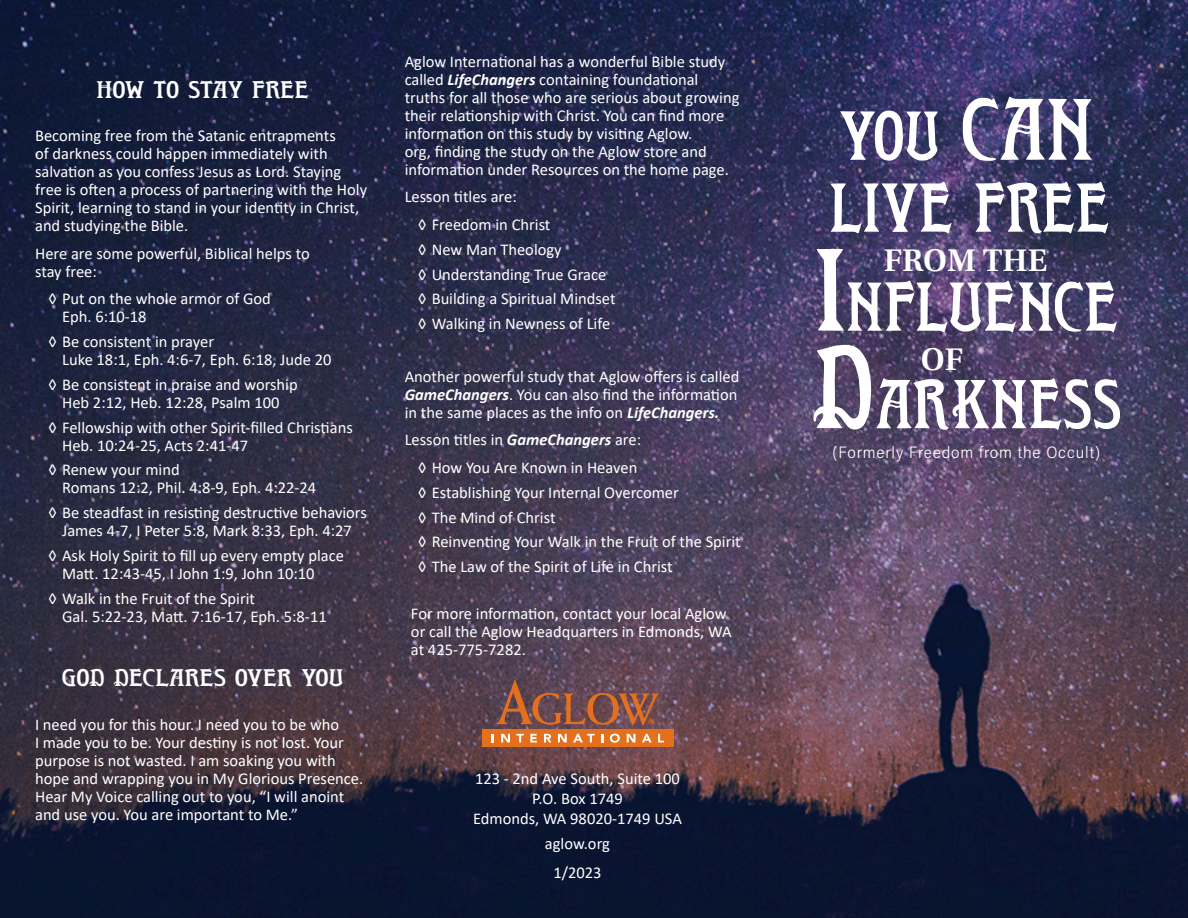
<style>
.page{position:relative;width:1188px;height:918px;background:#fff}
.page>*{position:absolute;margin:0;border:0;box-sizing:border-box;transform-origin:0 0}
.t1{font:69px/72px "WTR Roycroft";color:#fff}
.t2{font:600 33px "Utopia Std";color:#fff}
.t3{font:24px "WTR Roycroft";letter-spacing:-.01em;color:#fff;scale:1.2 1}
.t4{font:16.5px/18px "Calibri";color:#fff}
.t5{font:300 16.5px "Acumin Pro Semi Cond";letter-spacing:.05em;color:#fff}
.s1{font-weight:700;font-style:italic}
.s2{font-size:87px}
.s3{font-size:117px}
</style>
<div class="page">
<img style="left:0;top:0;width:1188px;height:918px">
<div style="left:482px;top:729px;width:192px;height:18px;background:#e4701e"></div>
<svg style="left:492px;top:734px;width:2px;height:8px"></svg>
<svg style="left:501px;top:734px;width:9px;height:8px"></svg>
<svg style="left:516px;top:734px;width:8px;height:8px"></svg>
<svg style="left:530px;top:734px;width:7px;height:8px"></svg>
<svg style="left:544px;top:734px;width:7px;height:8px"></svg>
<svg style="left:558px;top:734px;width:9px;height:8px"></svg>
<svg style="left:573px;top:734px;width:22px;height:8px"></svg>
<svg style="left:601px;top:734px;width:2px;height:8px"></svg>
<svg style="left:610px;top:734px;width:10px;height:9px"></svg>
<svg style="left:627px;top:734px;width:8px;height:8px"></svg>
<svg style="left:642px;top:734px;width:10px;height:8px"></svg>
<svg style="left:658px;top:734px;width:6px;height:8px"></svg>
<svg style="left:497px;top:680px;width:162px;height:45px;background:#815148"></svg>
<h3 class="t3" style="left:96px;top:80px;width:179px">HOW TO STAY FREE</h3>
<p class="t4" style="left:35px;top:126px;width:334px">Becoming free from the Satanic entrapments<br>of darkness could happen immediately with salvation as you confess Jesus as Lord. Staying free is often a process of partnering with the Holy Spirit, learning to stand in your identity in Christ, and studying the Bible.</p>
<p class="t4" style="left:35px;top:244px;width:276px">Here are some powerful, Biblical helps to stay free:</p>
<p class="t4" style="left:62px;top:289px;width:210px;text-indent:-13px">◊ Put on the whole armor of God<br>Eph. 6:10-18</p>
<p class="t4" style="left:62px;top:332px;width:271px;text-indent:-13px">◊ Be consistent in prayer<br>Luke 18:1, Eph. 4:6-7, Eph. 6:18, Jude 20</p>
<p class="t4" style="left:49px;top:375px;width:251px;text-align:center">◊ Be consistent in praise and worship<br>Heb 2:12, Heb. 12:28, Psalm 100</p>
<p class="t4" style="left:62px;top:418px;width:292px;text-indent:-13px">◊ Fellowship with other Spirit-filled Christians<br>Heb. 10:24-25, Acts 2:41-47</p>
<p class="t4" style="left:62px;top:461px;width:256px;text-indent:-13px">◊ Renew your mind<br>Romans 12:2, Phil. 4:8-9, Eph. 4:22-24</p>
<p class="t4" style="left:49px;top:503px;width:320px;text-align:center">◊ Be steadfast in resisting destructive behaviors<br>James 4-7, I Peter 5:8, Mark 8:33, Eph. 4:27</p>
<p class="t4" style="left:62px;top:546px;width:283px;text-indent:-13px">◊ Ask Holy Spirit to fill up every empty place<br>Matt. 12:43-45, I John 1:9, John 10:10</p>
<p class="t4" style="left:62px;top:589px;width:266px;text-indent:-13px">◊ Walk in the Fruit of the Spirit<br>Gal. 5:22-23, Matt. 7:16-17, Eph. 5:8-11</p>
<h3 class="t3" style="left:62px;top:669px;width:236px">GOD DECLARES OVER YOU</h3>
<p class="t4" style="left:35px;top:715px;width:330px">I need you for this hour. I need you to be who<br>I made you to be. Your destiny is not lost. Your purpose is not wasted. I am soaking you with hope and wrapping you in My Glorious Presence.<br>Hear My Voice calling out to you, “I will anoint and use you. You are important to Me.”</p>
<p class="t4" style="left:405px;top:52px;width:336px">Aglow International has a wonderful Bible study called <span class="s1">LifeChangers</span> containing foundational truths for all those who are serious about growing their relationship with Christ. You can find more information on this study by visiting Aglow.<br>org, finding the study on the Aglow store and information under Resources on the home page.</p>
<p class="t4" style="left:418px;top:183px;width:134px;line-height:27.8px;text-indent:-13px">Lesson titles are:<br>◊ Freedom in Christ</p>
<p class="t4" style="left:418px;top:237px;width:199px;line-height:24.8px">◊ New Man Theology<br>◊ Understanding True Grace ◊ Building a Spiritual Mindset ◊ Walking in Newness of Life</p>
<p class="t4" style="left:405px;top:367px;width:336px;text-align:justify">Another powerful study that Aglow offers is called <span class="s1">GameChangers</span>. You can also find the information in the same places as the info on <span class="s1">LifeChangers.</span></p>
<p class="t4" style="left:405px;top:426px;width:238px;line-height:27.8px;text-align:center">Lesson titles in <span class="s1">GameChangers</span> are: ◊ How You Are Known in Heaven</p>
<p class="t4" style="left:418px;top:480px;width:324px;line-height:24.8px">◊ Establishing Your Internal Overcomer<br>◊ The Mind of Christ<br>◊ Reinventing Your Walk in the Fruit of the Spirit ◊ The Law of the Spirit of Life in Christ</p>
<p class="t4" style="left:411px;top:605px;width:322px">For more information, contact your local Aglow or call the Aglow Headquarters in Edmonds, WA at 425-775-7282.</p>
<p class="t4" style="left:473px;top:768px;width:210px;line-height:20.2px;text-align:center">123 - 2nd Ave South, Suite 100<br>P.O. Box 1749<br>Edmonds, WA 98020-1749 USA</p>
<p class="t4" style="left:545px;top:828px;width:66px;line-height:29.2px;text-align:center">aglow.org<br>1/2023</p>
<h1 class="t1" style="left:830px;top:107px;width:282px">YOU <span class="s2">CAN<br></span>LIVE FREE</h1>
<h2 class="t2" style="left:884px;top:241px;width:165px">FROM THE</h2>
<h1 class="t1" style="left:814px;top:278px;width:306px"><span class="s3">I</span>NFLUENCE</h1>
<h2 class="t2" style="left:921px;top:340px;width:44px">OF</h2>
<h1 class="t1" style="left:811px;top:375px;width:312px"><span class="s3">D</span>ARKNESS</h1>
<p class="t5" style="left:833px;top:441px;width:269px">(Formerly Freedom from the Occult)</p>
</div>
